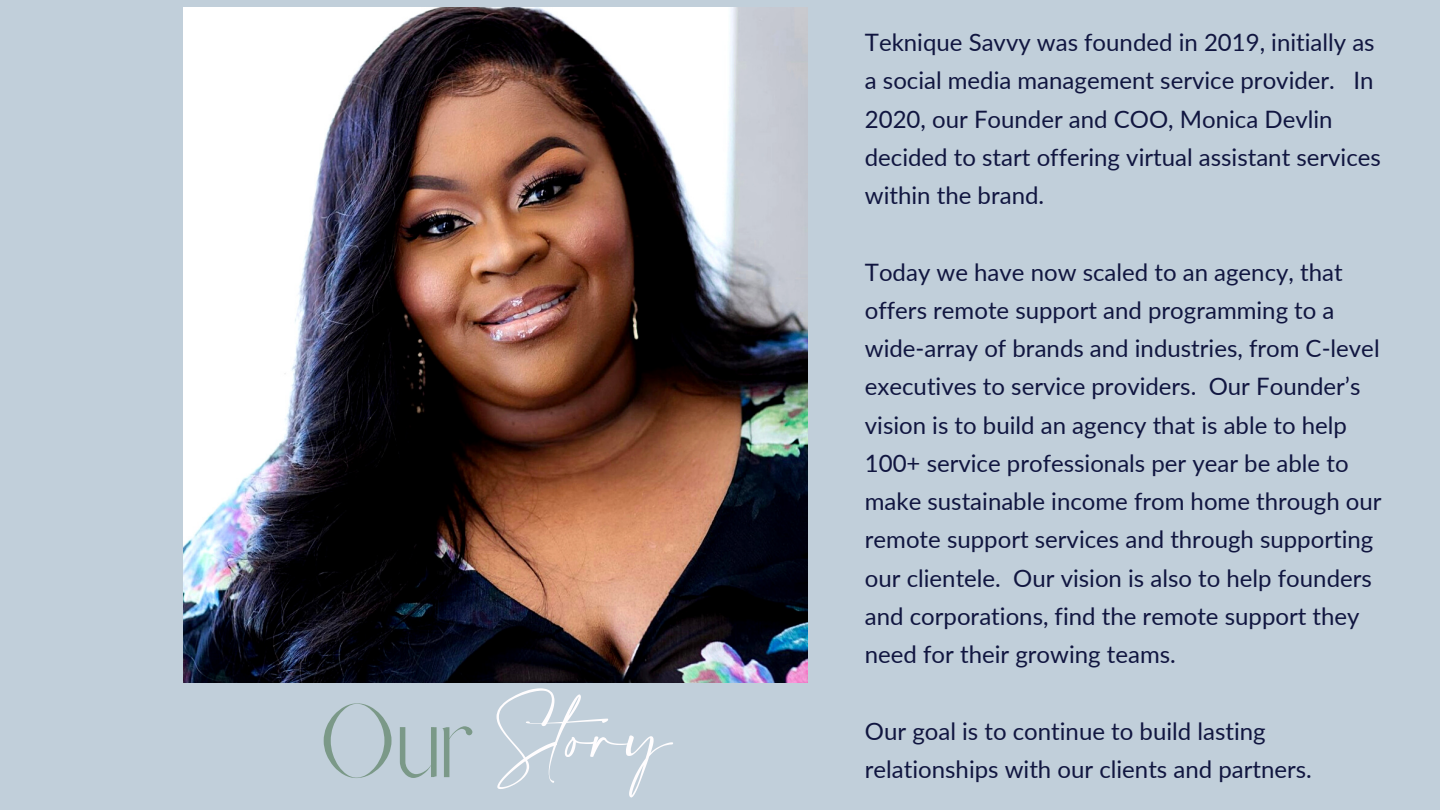
<style>
.page{position:relative;width:1440px;height:810px;background:#c1cfda}
.page>*{position:absolute;margin:0;border:0;box-sizing:border-box;transform-origin:0 0}
.t1{font:94px "Afrah";color:#7b9988}
.t2{font:51px "Amalfi Coast";color:#fffdfe}
.t3{font:24px/38.2px "Lato";color:#111640}
</style>
<div class="page">
<img style="left:184px;top:7px;width:623px;height:676px">
<p class="t1" style="left:318px;top:682px;width:156px">Our</p>
<p class="t2" style="left:496px;top:709px;width:178px">Story</p>
<p class="t3" style="left:865px;top:23px;width:518px">Teknique Savvy was founded in 2019, initially as a social media management service provider. In 2020, our Founder and COO, Monica Devlin decided to start offering virtual assistant services within the brand.</p>
<p class="t3" style="left:865px;top:252px;width:518px">Today we have now scaled to an agency, that offers remote support and programming to a wide-array of brands and industries, from C-level executives to service providers. Our Founder’s vision is to build an agency that is able to help 100+ service professionals per year be able to make sustainable income from home through our remote support services and through supporting our clientele. Our vision is also to help founders and corporations, find the remote support they need for their growing teams.</p>
<p class="t3" style="left:865px;top:711px;width:402px">Our goal is to continue to build lasting</p>
<p class="t3" style="left:865px;top:749px;width:449px">relationships with our clients and partners.</p>
</div>
